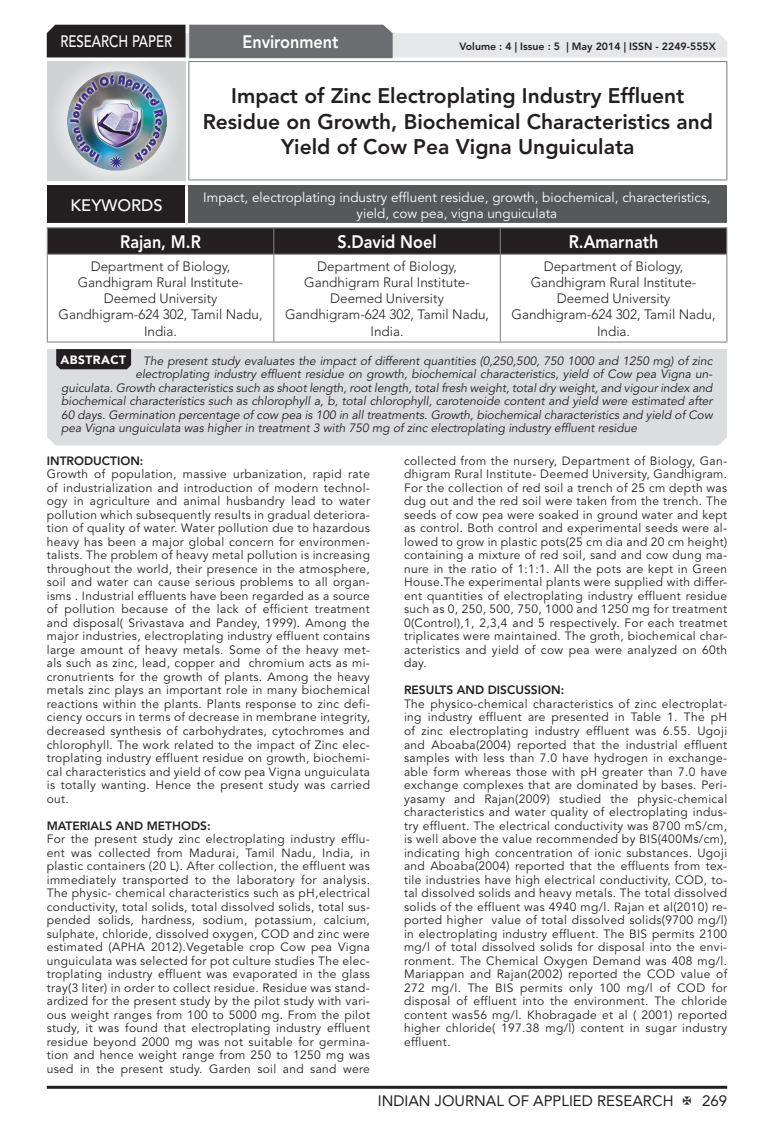
<style>
.page{position:relative;width:774px;height:1136px;background:#fff}
.page>*{position:absolute;margin:0;border:0;box-sizing:border-box;transform-origin:0 0}
.t1{font:800 21px/25.2px "Avenir LT Std";color:#231f20;text-align:center}
.t2{font:800 18px "Avenir LT Std";color:#fff;scale:.9 1}
.t3{font:500 16.5px "Avenir LT Std";color:#fff;scale:.8 1}
.t4{font:500 16.5px "Avenir LT Std";color:#fff}
.t5{font:15px "Avenir LT Std";color:#231f20}
.t6{font:300 13.5px/16.2px "Avenir LT Std";color:#231f20;text-align:center}
.t7{font:13.5px/16.2px "Avenir LT Std";color:#fff;text-align:center}
.t8{font:12px/13.5px "Avenir LT Std";letter-spacing:.03em;color:#231f20;text-align:justify}
.t9{font:italic 12px "Avenir LT Std";color:#231f20}
.t10{font:800 12px "Avenir LT Std";color:#231f20}
.t11{font:900 12px "Avenir LT Std";letter-spacing:.04em;color:#fff}
.t12{font:800 10.5px "Avenir LT Std";color:#231f20}
</style>
<div class="page">
<hr style="left:47px;top:1085px;width:680px;height:3px;background:#231f20">
<div style="left:48px;top:62px;width:137px;height:118px;background:linear-gradient(to right,#d9dadc,#d8d9db)"></div>
<img style="left:68px;top:71px;width:99px;height:100px">
<svg style="left:47px;top:25px;width:680px;height:33px;background:#9e9e9f"></svg>
<hr style="left:188px;top:61px;width:539px;height:1px;background:#808285">
<hr style="left:188px;top:62px;width:1px;height:117px;background:#808285">
<hr style="left:726px;top:62px;width:1px;height:117px;background:#808285">
<hr style="left:188px;top:179px;width:539px;height:1px;background:#808285">
<hr style="left:47px;top:227px;width:227px;height:1px;background:#808285">
<hr style="left:274px;top:227px;width:226px;height:1px;background:#808285">
<hr style="left:500px;top:227px;width:227px;height:1px;background:#808285">
<svg style="left:47px;top:228px;width:680px;height:26px;background:#252223"></svg>
<hr style="left:47px;top:254px;width:227px;height:1px;background:#808285">
<hr style="left:47px;top:255px;width:1px;height:86px;background:#808285">
<hr style="left:274px;top:254px;width:226px;height:1px;background:#808285">
<hr style="left:273px;top:255px;width:1px;height:86px;background:#808285">
<hr style="left:500px;top:254px;width:227px;height:1px;background:#808285">
<hr style="left:500px;top:255px;width:1px;height:86px;background:#808285">
<hr style="left:726px;top:255px;width:1px;height:86px;background:#808285">
<hr style="left:47px;top:341px;width:227px;height:1px;background:#808285">
<hr style="left:274px;top:341px;width:226px;height:1px;background:#808285">
<hr style="left:500px;top:341px;width:227px;height:1px;background:#808285">
<div style="left:47px;top:185px;width:139px;height:39px;background:#231f20"></div>
<div style="left:186px;top:185px;width:541px;height:39px;background:#57585a"></div>
<hr style="left:185px;top:185px;width:3px;height:38px;background:#fff">
<hr style="left:47px;top:223px;width:139px;height:3px;background:#fff">
<hr style="left:186px;top:223px;width:541px;height:3px;background:#fff">
<div style="left:47px;top:349px;width:680px;height:96px;background:#dcdddf"></div>
<svg style="left:56px;top:349px;width:75px;height:20px"></svg>
<h3 class="t3" style="left:60px;top:32px;width:139px">RESEARCH PAPER</h3>
<h2 class="t2" style="left:242px;top:31px;width:108px">Environment</h2>
<p class="t12" style="left:459px;top:41px;width:258px">Volume : 4 | Issue : 5 | May 2014 | ISSN - 2249-555X</p>
<h1 class="t1" style="left:203px;top:84px;width:512px">Impact of Zinc Electroplating Industry Effluent<br>Residue on Growth, Biochemical Characteristics and<br>Yield of Cow Pea Vigna Unguiculata</h1>
<h3 class="t4" style="left:71px;top:196px;width:94px">KEYWORDS</h3>
<p class="t7" style="left:203px;top:189px;width:509px">Impact, electroplating industry effluent residue, growth, biochemical, characteristics, yield, cow pea, vigna unguiculata</p>
<h2 class="t2" style="left:120px;top:231px;width:91px">Rajan, M.R</h2>
<h2 class="t2" style="left:338px;top:231px;width:111px">S.David Noel</h2>
<h2 class="t2" style="left:569px;top:231px;width:101px">R.Amarnath</h2>
<p class="t6" style="left:59px;top:258px;width:205px">Department of Biology,<br>Gandhigram Rural Institute-<br>Deemed University<br>Gandhigram-624 302, Tamil Nadu,<br>India.</p>
<p class="t6" style="left:285px;top:258px;width:205px">Department of Biology,<br>Gandhigram Rural Institute-<br>Deemed University<br>Gandhigram-624 302, Tamil Nadu,<br>India.</p>
<p class="t6" style="left:512px;top:258px;width:205px">Department of Biology,<br>Gandhigram Rural Institute-<br>Deemed University<br>Gandhigram-624 302, Tamil Nadu,<br>India.</p>
<p class="t11" style="left:60px;top:352px;width:67px">ABSTRACT</p>
<p class="t9" style="left:143px;top:353px;width:571px">The present study evaluates the impact of different quantities (0,250,500, 750 1000 and 1250 mg) of zinc</p>
<p class="t9" style="left:135px;top:367px;width:579px">electroplating industry effluent residue on growth, biochemical characteristics, yield of Cow pea Vigna un-</p>
<p class="t9" style="left:61px;top:380px;width:653px">guiculata. Growth characteristics such as shoot length, root length, total fresh weight, total dry weight, and vigour index and</p>
<p class="t9" style="left:61px;top:394px;width:653px">biochemical characteristics such as chlorophyll a, b, total chlorophyll, carotenoide content and yield were estimated after</p>
<p class="t9" style="left:61px;top:407px;width:653px">60 days. Germination percentage of cow pea is 100 in all treatments. Growth, biochemical characteristics and yield of Cow</p>
<p class="t9" style="left:61px;top:421px;width:577px">pea Vigna unguiculata was higher in treatment 3 with 750 mg of zinc electroplating industry effluent residue</p>
<p class="t10" style="left:47px;top:453px;width:98px">INTRODUCTION:</p>
<p class="t8" style="left:47px;top:467px;width:325px">Growth of population, massive urbanization, rapid rate of industrialization and introduction of modern technol&shy;ogy in agriculture and animal husbandry lead to water pollution which subsequently results in gradual deteriora&shy;tion of quality of water. Water pollution due to hazardous heavy has been a major global concern for environmen&shy;talists. The problem of heavy metal pollution is increasing throughout the world, their presence in the atmosphere, soil and water can cause serious problems to all organ&shy;isms . Industrial effluents have been regarded as a source of pollution because of the lack of efficient treatment and disposal( Srivastava and Pandey, 1999). Among the major industries, electroplating industry effluent contains large amount of heavy metals. Some of the heavy met&shy;als such as zinc, lead, copper and chromium acts as mi&shy;cronutrients for the growth of plants. Among the heavy metals zinc plays an important role in many biochemical reactions within the plants. Plants response to zinc defi&shy;ciency occurs in terms of decrease in membrane integrity, decreased synthesis of carbohydrates, cytochromes and chlorophyll. The work related to the impact of Zinc elec&shy;troplating industry effluent residue on growth, biochemi&shy;cal characteristics and yield of cow pea Vigna unguiculata is totally wanting. Hence the present study was carried out.</p>
<p class="t10" style="left:47px;top:818px;width:165px">MATERIALS AND METHODS:</p>
<p class="t8" style="left:47px;top:832px;width:325px">For the present study zinc electroplating industry efflu&shy;ent was collected from Madurai, Tamil Nadu, India, in plastic containers (20 L). After collection, the effluent was immediately transported to the laboratory for analysis.<br>The physic- chemical characteristics such as pH,electrical conductivity, total solids, total dissolved solids, total sus&shy;pended solids, hardness, sodium, potassium, calcium, sulphate, chloride, dissolved oxygen, COD and zinc were estimated (APHA 2012).Vegetable crop Cow pea Vigna unguiculata was selected for pot culture studies The elec&shy;troplating industry effluent was evaporated in the glass tray(3 liter) in order to collect residue. Residue was stand&shy;ardized for the present study by the pilot study with vari&shy;ous weight ranges from 100 to 5000 mg. From the pilot study, it was found that electroplating industry effluent residue beyond 2000 mg was not suitable for germina&shy;tion and hence weight range from 250 to 1250 mg was used in the present study. Garden soil and sand were</p>
<p class="t8" style="left:404px;top:454px;width:325px">collected from the nursery, Department of Biology, Gan&shy;dhigram Rural Institute- Deemed University, Gandhigram.<br>For the collection of red soil a trench of 25 cm depth was dug out and the red soil were taken from the trench. The seeds of cow pea were soaked in ground water and kept as control. Both control and experimental seeds were al&shy;lowed to grow in plastic pots(25 cm dia and 20 cm height) containing a mixture of red soil, sand and cow dung ma&shy;nure in the ratio of 1:1:1. All the pots are kept in Green House.The experimental plants were supplied with differ&shy;ent quantities of electroplating industry effluent residue such as 0, 250, 500, 750, 1000 and 1250 mg for treatment 0(Control),1, 2,3,4 and 5 respectively. For each treatmet triplicates were maintained. The groth, biochemical char&shy;acteristics and yield of cow pea were analyzed on 60th day.</p>
<p class="t10" style="left:404px;top:683px;width:162px">RESULTS AND DISCUSSION:</p>
<p class="t8" style="left:404px;top:697px;width:325px">The physico-chemical characteristics of zinc electroplat&shy;ing industry effluent are presented in Table 1. The pH of zinc electroplating industry effluent was 6.55. Ugoji and Aboaba(2004) reported that the industrial effluent samples with less than 7.0 have hydrogen in exchange&shy;able form whereas those with pH greater than 7.0 have exchange complexes that are dominated by bases. Peri&shy;yasamy and Rajan(2009) studied the physic-chemical characteristics and water quality of electroplating indus&shy;try effluent. The electrical conductivity was 8700 mS/cm, is well above the value recommended by BIS(400Ms/cm), indicating high concentration of ionic substances. Ugoji and Aboaba(2004) reported that the effluents from tex&shy;tile industries have high electrical conductivity, COD, to&shy;tal dissolved solids and heavy metals. The total dissolved solids of the effluent was 4940 mg/l. Rajan et al(2010) re&shy;ported higher value of total dissolved solids(9700 mg/l) in electroplating industry effluent. The BIS permits 2100 mg/l of total dissolved solids for disposal into the envi&shy;ronment. The Chemical Oxygen Demand was 408 mg/l.<br>Mariappan and Rajan(2002) reported the COD value of 272 mg/l. The BIS permits only 100 mg/l of COD for disposal of effluent into the environment. The chloride content was56 mg/l. Khobragade et al ( 2001) reported higher chloride( 197.38 mg/l) content in sugar industry effluent.</p>
<p class="t5" style="left:378px;top:1091px;width:297px">INDIAN JOURNAL OF APPLIED RESEARCH</p>
<p class="t5" style="left:702px;top:1091px;width:27px">269</p>
</div>
